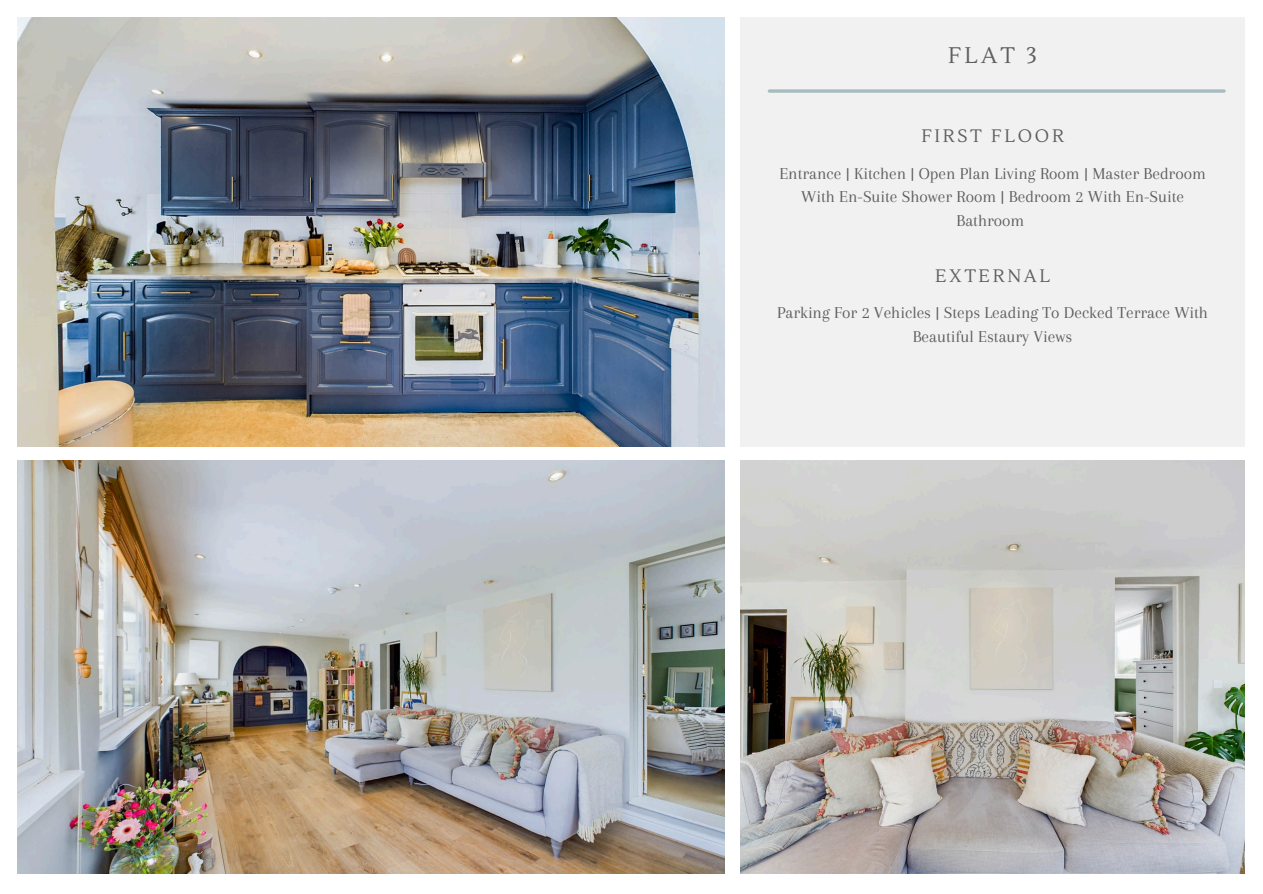
<style>
.page{position:relative;width:1263px;height:894px;background:#fff}
.page>*{position:absolute;margin:0;border:0;box-sizing:border-box;transform-origin:0 0}
.t1{font:22.5px "Lustria";color:#5d5e5e}
.t2{font:18px "Lustria";letter-spacing:.15em;color:#5d5e5e}
.t3{font:17.25px/23.7px "Arapey";color:#5d5e5e;text-align:center}
</style>
<div class="page">
<div style="left:741px;top:17px;width:503px;height:429px;background:#f1f1f1"></div>
<svg style="left:769px;top:89px;width:455px;height:4px"></svg>
<img style="left:18px;top:460px;width:706px;height:413px">
<img style="left:741px;top:460px;width:503px;height:413px">
<img style="left:18px;top:17px;width:706px;height:429px">
<h1 class="t1" style="left:948px;top:41px;width:91px">FLAT 3</h1>
<h2 class="t2" style="left:921px;top:125px;width:144px">FIRST FLOOR</h2>
<p class="t3" style="left:779px;top:161px;width:428px">Entrance | Kitchen | Open Plan Living Room | Master Bedroom<br>With En-Suite Shower Room | Bedroom 2 With En-Suite<br>Bathroom</p>
<h2 class="t2" style="left:935px;top:264px;width:116px">EXTERNAL</h2>
<p class="t3" style="left:777px;top:301px;width:432px">Parking For 2 Vehicles | Steps Leading To Decked Terrace With<br>Beautiful Estaury Views</p>
</div>
